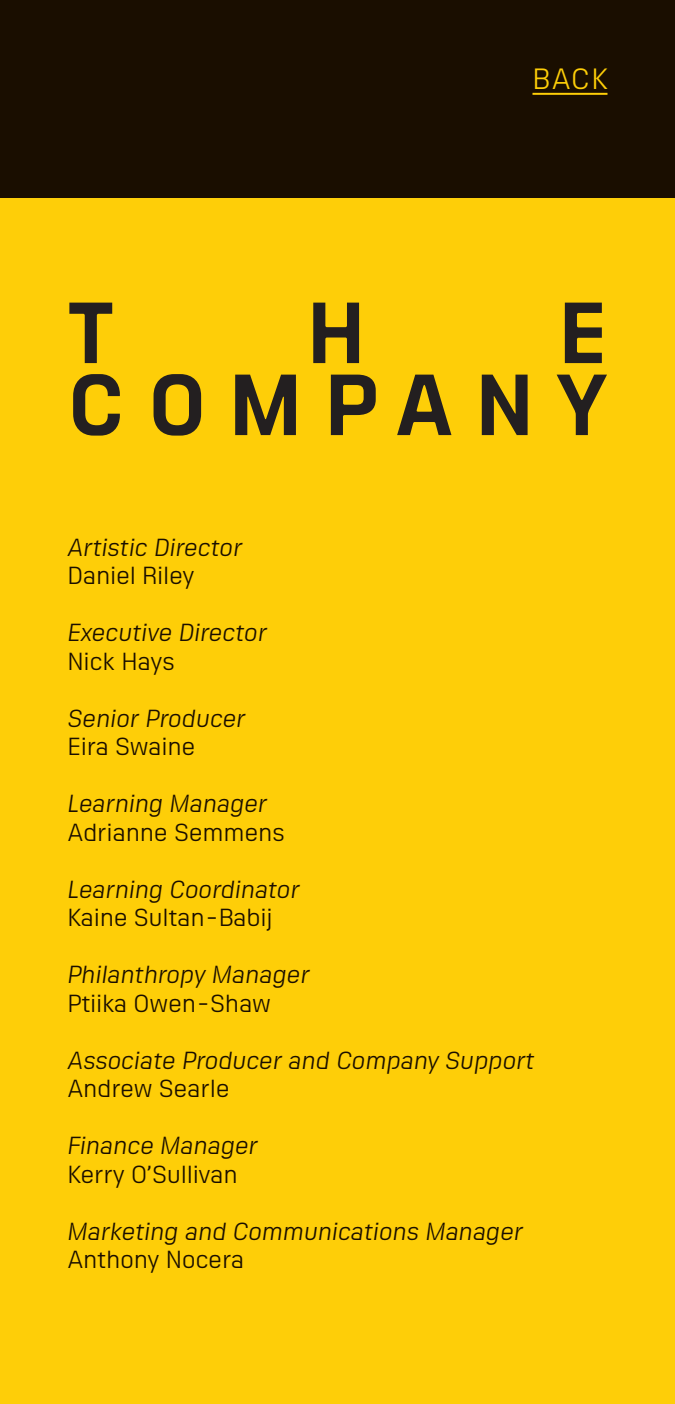
<style>
.page{position:relative;width:675px;height:1404px;background:#fff}
.page>*{position:absolute;margin:0;border:0;box-sizing:border-box;transform-origin:0 0}
.t1{font:700 84px "Sizmo Pro";letter-spacing:.265em;color:#231f20}
.t2{font:28.5px "Sizmo Pro";color:#fece08}
.t3{font:italic 24px/28.5px "Sizmo Pro";letter-spacing:-.01em;color:#1a0e00}
.t4{font:24px/28.5px "Sizmo Pro";letter-spacing:-.01em;color:#1a0e00}
.s1{font-style:normal}
.s2{font-style:italic}
</style>
<div class="page">
<div style="left:0;top:188px;width:675px;height:1216px;background:#fece08"></div>
<div style="left:0;top:0;width:675px;height:198px;background:#1a0e00"></div>
<hr style="left:533px;top:93px;width:75px;height:2px;background:#fece08">
<p class="t2" style="left:533px;top:57px;width:76px">BACK</p>
<p class="t1" style="left:68px;top:259px;width:48px">T</p>
<p class="t1" style="left:307px;top:259px;width:60px">H</p>
<p class="t1" style="left:559px;top:259px;width:50px">E</p>
<p class="t1" style="left:68px;top:331px;width:541px">COMPANY</p>
<p class="t3" style="left:68px;top:531px;width:176px">Artistic Director</p>
<p class="t4" style="left:68px;top:559px;width:129px">Daniel Riley</p>
<p class="t3" style="left:68px;top:616px;width:201px">Executive Director</p>
<p class="t4" style="left:68px;top:645px;width:109px">Nick Hays</p>
<p class="t3" style="left:68px;top:702px;width:180px">Senior Producer</p>
<p class="t4" style="left:68px;top:730px;width:130px">Eira Swaine</p>
<p class="t3" style="left:68px;top:787px;width:201px">Learning Manager</p>
<p class="t4" style="left:68px;top:816px;width:219px">Adrianne Semmens</p>
<p class="t3" style="left:68px;top:873px;width:234px">Learning Coordinator</p>
<p class="t4" style="left:68px;top:901px;width:207px">Kaine Sultan-Babij</p>
<p class="t3" style="left:68px;top:958px;width:244px">Philanthropy Manager</p>
<p class="t4" style="left:68px;top:987px;width:205px">Ptiika Owen-Shaw</p>
<p class="t3" style="left:68px;top:1044px;width:469px">Associate Producer and Company Support<br><span class="s1">Andrew Searle</span></p>
<p class="t4" style="left:68px;top:1129px;width:192px"><span class="s2">Finance Manager<br></span>Kerry O’Sullivan</p>
<p class="t3" style="left:68px;top:1215px;width:457px">Marketing and Communications Manager</p>
<p class="t4" style="left:68px;top:1243px;width:178px">Anthony Nocera</p>
</div>
